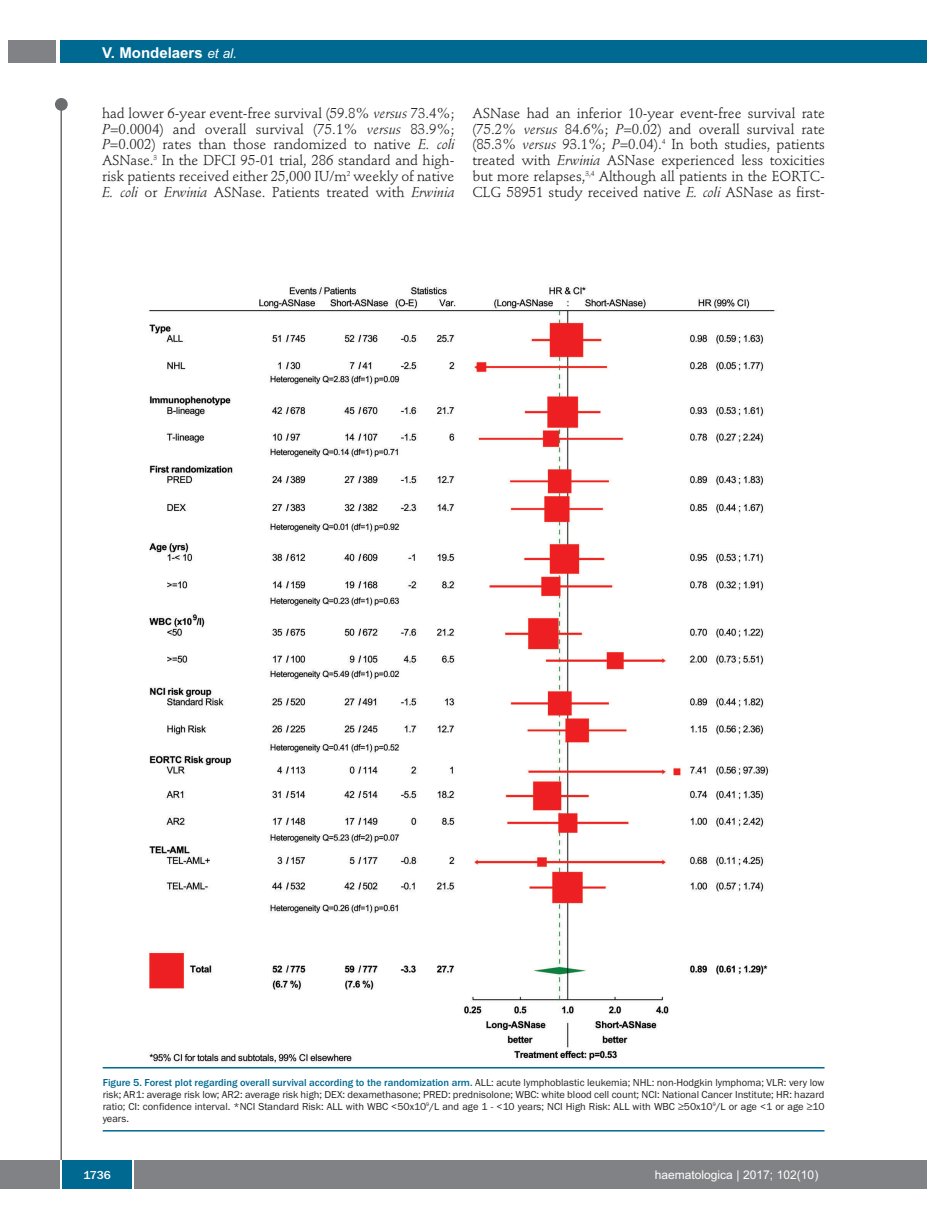
<style>
.page{position:relative;width:927px;height:1225px;background:#fff}
.page>*{position:absolute;margin:0;border:0;box-sizing:border-box;transform-origin:0 0}
.t1{font:700 15px "Arial";color:#fff}
.t2{font:14.25px/15.9px "Stempel Schneidler";letter-spacing:-.005em;color:#231f20;text-align:justify}
.t3{font:12px "Arial";color:#fff}
.t4{font:500 12px "Franklin Gothic";color:#fff}
.t5{font:10.5px/12px "Franklin Gothic";color:#231f20;text-align:justify}
.s1{font-weight:400;font-style:italic;font-size:13.5px}
.s2{font-style:italic}
.s3{font-weight:500;color:#006991}
</style>
<div class="page">
<div style="left:911px;top:40px;width:16px;height:22px;background:#006991"></div>
<div style="left:910px;top:1160px;width:17px;height:28px;background:#808285"></div>
<div style="left:55px;top:98px;width:13px;height:13px;background:#6c6d70;border-radius:50%"></div>
<hr style="left:60px;top:101px;width:2px;height:1061px;background:#6c6d70">
<div style="left:60px;top:40px;width:852px;height:22px;background:#006991"></div>
<div style="left:9px;top:40px;width:47px;height:22px;background:#808285"></div>
<div style="left:0;top:1160px;width:911px;height:28px;background:#808285"></div>
<div style="left:62px;top:1160px;width:71px;height:28px;background:#006991"></div>
<hr style="left:60px;top:1160px;width:2px;height:28px;background:#fff">
<svg style="left:133px;top:1160px;width:1px;height:28px"></svg>
<img style="left:115px;top:285px;width:678px;height:784px">
<hr style="left:103px;top:1067px;width:721px;height:1px;background:#006991">
<hr style="left:103px;top:1130px;width:721px;height:1px;background:#006991">
<p class="t1" style="left:102px;top:44px;width:136px">V. Mondelaers <span class="s1">et al.</span></p>
<p class="t2" style="left:102px;top:106px;width:354px">had lower 6-year event-free survival (59.8% <span class="s2">versus</span> 73.4%; <span class="s2">P</span>=0.0004) and overall survival (75.1% <span class="s2">versus</span> 83.9%; <span class="s2">P</span>=0.002) rates than those randomized to native <span class="s2">E. coli </span>ASNase.<sup>3</sup> In the DFCI 95-01 trial, 286 standard and high&shy;risk patients received either 25,000 IU/m<sup>2</sup> weekly of native <span class="s2">E. coli</span> or <span class="s2">Erwinia</span> ASNase. Patients treated with <span class="s2">Erwinia</span></p>
<p class="t2" style="left:472px;top:106px;width:354px">ASNase had an inferior 10-year event-free survival rate (75.2% <span class="s2">versus</span> 84.6%; <span class="s2">P</span>=0.02) and overall survival rate (85.3% <span class="s2">versus</span> 93.1%; <span class="s2">P</span>=0.04).<sup>4</sup> In both studies, patients treated with <span class="s2">Erwinia</span> ASNase experienced less toxicities but more relapses,<sup>3,4</sup> Although all patients in the EORTC-CLG 58951 study received native <span class="s2">E. coli</span> ASNase as first-</p>
<p class="t5" style="left:103px;top:1076px;width:723px"><span class="s3">Figure 5. Forest plot regarding overall survival according to the randomization arm.</span> ALL: acute lymphoblastic leukemia; NHL: non-Hodgkin lymphoma; VLR: very low risk; AR1: average risk low; AR2: average risk high; DEX: dexamethasone; PRED: prednisolone; WBC: white blood cell count; NCI: National Cancer Institute; HR: hazard ratio; CI: confidence interval. *NCI Standard Risk: ALL with WBC &lt;50x10<sup>9</sup>/L and age 1 - &lt;10 years; NCI High Risk: ALL with WBC ≥50x10<sup>9</sup>/L or age &lt;1 or age ≥10 years.</p>
<p class="t4" style="left:84px;top:1167px;width:29px">1736</p>
<p class="t3" style="left:655px;top:1167px;width:165px">haematologica | 2017; 102(10)</p>
</div>
